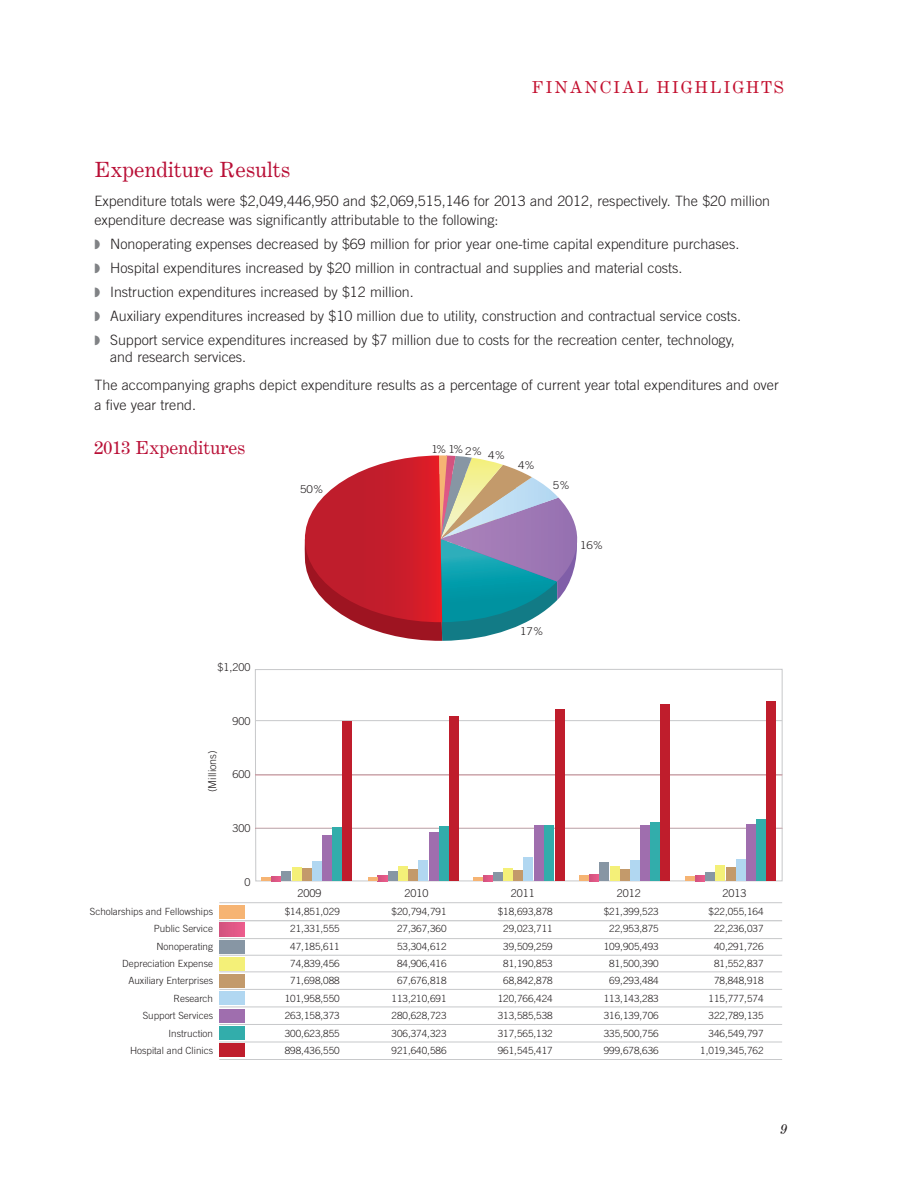
<style>
.page{position:relative;width:918px;height:1188px;background:#fff}
.page>*{position:absolute;margin:0;border:0;box-sizing:border-box;transform-origin:0 0}
.t1{font:21px "Century Expanded";color:#b90f36}
.t2{font:18px "Century Expanded";color:#b90f36}
.t3{font:16.5px "Century Expanded";letter-spacing:.1em;color:#c3102f}
.t4{font:italic 15px "Century Expanded";color:#231f20}
.t5{font:300 14.25px/24px "Trade Gothic";color:#231f20}
.t6{font:300 10.8px "Trade Gothic";color:#231f20}
.t7{font:300 10.8px "Trade Gothic";color:#231f20;scale:1.07 1}
.t8{font:300 9.9px/17.4px "Trade Gothic";color:#231f20;text-align:center}
</style>
<div class="page">
<svg style="left:304px;top:455px;width:274px;height:186px"></svg>
<svg style="left:255px;top:669px;width:528px;height:213px"></svg>
<hr style="left:255px;top:720px;width:527px;height:1px;background:#c7c8ca">
<hr style="left:255px;top:774px;width:527px;height:1px;background:#c7c8ca">
<hr style="left:255px;top:828px;width:527px;height:1px;background:#c7c8ca">
<svg style="left:262px;top:877px;width:19px;height:4px"></svg>
<div style="left:282px;top:872px;width:9px;height:9px;background:#8796a4"></div>
<div style="left:292px;top:868px;width:9px;height:13px;background:#f4f078"></div>
<div style="left:302px;top:868px;width:9px;height:13px;background:#c39a6b"></div>
<div style="left:312px;top:861px;width:10px;height:20px;background:#b1d7f1"></div>
<div style="left:333px;top:828px;width:9px;height:53px;background:#32adab"></div>
<div style="left:323px;top:836px;width:9px;height:45px;background:#9f6eae"></div>
<div style="left:343px;top:722px;width:9px;height:159px;background:#bf1d2c"></div>
<svg style="left:368px;top:876px;width:19px;height:5px"></svg>
<div style="left:388px;top:871px;width:9px;height:10px;background:#8796a4"></div>
<div style="left:398px;top:866px;width:9px;height:15px;background:#f4f078"></div>
<div style="left:408px;top:869px;width:10px;height:12px;background:#c39a6b"></div>
<div style="left:419px;top:861px;width:9px;height:20px;background:#b1d7f1"></div>
<div style="left:439px;top:827px;width:9px;height:54px;background:#32adab"></div>
<div style="left:429px;top:833px;width:9px;height:48px;background:#9f6eae"></div>
<div style="left:449px;top:717px;width:9px;height:164px;background:#bf1d2c"></div>
<svg style="left:473px;top:876px;width:19px;height:5px"></svg>
<div style="left:493px;top:873px;width:10px;height:8px;background:#8796a4"></div>
<div style="left:504px;top:868px;width:9px;height:13px;background:#f4f078"></div>
<div style="left:514px;top:871px;width:9px;height:10px;background:#c39a6b"></div>
<div style="left:524px;top:857px;width:9px;height:24px;background:#b1d7f1"></div>
<div style="left:545px;top:825px;width:9px;height:56px;background:#32adab"></div>
<div style="left:535px;top:826px;width:9px;height:55px;background:#9f6eae"></div>
<div style="left:556px;top:709px;width:9px;height:172px;background:#bf1d2c"></div>
<svg style="left:590px;top:875px;width:9px;height:6px"></svg>
<div style="left:580px;top:876px;width:9px;height:5px;background:#f6b473"></div>
<div style="left:600px;top:862px;width:9px;height:19px;background:#8796a4"></div>
<div style="left:610px;top:866px;width:9px;height:15px;background:#f4f078"></div>
<div style="left:620px;top:870px;width:9px;height:11px;background:#c39a6b"></div>
<div style="left:630px;top:860px;width:10px;height:21px;background:#b1d7f1"></div>
<div style="left:651px;top:823px;width:9px;height:58px;background:#32adab"></div>
<div style="left:641px;top:825px;width:9px;height:56px;background:#9f6eae"></div>
<div style="left:661px;top:705px;width:9px;height:176px;background:#bf1d2c"></div>
<svg style="left:695px;top:876px;width:10px;height:5px"></svg>
<div style="left:686px;top:876px;width:9px;height:5px;background:#f6b473"></div>
<div style="left:706px;top:872px;width:9px;height:9px;background:#8796a4"></div>
<div style="left:716px;top:865px;width:9px;height:16px;background:#f4f078"></div>
<div style="left:726px;top:867px;width:9px;height:14px;background:#c39a6b"></div>
<div style="left:736px;top:860px;width:9px;height:21px;background:#b1d7f1"></div>
<div style="left:756px;top:820px;width:10px;height:61px;background:#32adab"></div>
<div style="left:746px;top:824px;width:10px;height:57px;background:#9f6eae"></div>
<div style="left:767px;top:701px;width:9px;height:180px;background:#bf1d2c"></div>
<div style="left:219px;top:905px;width:25px;height:14px;background:#f6b473"></div>
<div style="left:219px;top:923px;width:25px;height:14px;background:#df5886"></div>
<div style="left:219px;top:940px;width:25px;height:14px;background:#8796a4"></div>
<div style="left:219px;top:957px;width:25px;height:14px;background:#f4f078"></div>
<div style="left:219px;top:974px;width:25px;height:14px;background:#c39a6b"></div>
<div style="left:219px;top:991px;width:25px;height:14px;background:#b1d7f1"></div>
<div style="left:219px;top:1009px;width:25px;height:14px;background:#9f6eae"></div>
<div style="left:219px;top:1026px;width:25px;height:14px;background:#32adab"></div>
<div style="left:219px;top:1044px;width:25px;height:13px;background:#bf1d2c"></div>
<hr style="left:219px;top:921px;width:563px;height:1px;background:#bcbdc0">
<hr style="left:219px;top:902px;width:563px;height:1px;background:#c7c8ca">
<hr style="left:219px;top:938px;width:563px;height:1px;background:#c7c8ca">
<hr style="left:219px;top:955px;width:563px;height:1px;background:#c7c8ca">
<hr style="left:219px;top:972px;width:563px;height:1px;background:#c7c8ca">
<hr style="left:219px;top:989px;width:563px;height:1px;background:#c7c8ca">
<hr style="left:219px;top:1007px;width:563px;height:1px;background:#c7c8ca">
<hr style="left:219px;top:1024px;width:563px;height:1px;background:#c7c8ca">
<hr style="left:219px;top:1042px;width:563px;height:1px;background:#c7c8ca">
<hr style="left:219px;top:1059px;width:563px;height:1px;background:#c7c8ca">
<p class="t3" style="left:532px;top:81px;width:254px">FINANCIAL HIGHLIGHTS</p>
<h1 class="t1" style="left:94px;top:162px;width:197px">Expenditure Results</h1>
<p class="t5" style="left:94px;top:192px;width:677px;line-height:19.5px">Expenditure totals were $2,049,446,950 and $2,069,515,146 for 2013 and 2012, respectively. The $20 million expenditure decrease was significantly attributable to the following:</p>
<p class="t5" style="left:110px;top:234px;width:632px">Nonoperating expenses decreased by $69 million for prior year one-time capital expenditure purchases.<br>Hospital expenditures increased by $20 million in contractual and supplies and material costs.<br>Instruction expenditures increased by $12 million.<br>Auxiliary expenditures increased by $10 million due to utility, construction and contractual service costs.<br>Support service expenditures increased by $7 million due to costs for the recreation center, technology,</p>
<p class="t5" style="left:94px;top:344px;width:686px;line-height:28.5px;text-indent:16px">and research services.<br>The accompanying graphs depict expenditure results as a percentage of current year total expenditures and over</p>
<p class="t5" style="left:94px;top:394px;width:103px">a five year trend.</p>
<p class="t2" style="left:94px;top:441px;width:152px">2013 Expenditures</p>
<p class="t7" style="left:431px;top:445px;width:32px">1% 1%</p>
<p class="t7" style="left:465px;top:447px;width:17px">2%</p>
<p class="t7" style="left:488px;top:451px;width:17px">4%</p>
<p class="t7" style="left:300px;top:486px;width:23px">50%</p>
<p class="t7" style="left:518px;top:461px;width:17px">4%</p>
<p class="t7" style="left:553px;top:481px;width:17px">5%</p>
<p class="t7" style="left:580px;top:541px;width:23px">16%</p>
<p class="t6" style="left:218px;top:664px;width:35px">$1,200</p>
<p class="t6" style="left:208px;top:792px;width:43px;rotate:-90deg">(Millions)</p>
<p class="t6" style="left:233px;top:717px;width:20px">900</p>
<p class="t6" style="left:233px;top:771px;width:20px">600</p>
<p class="t6" style="left:233px;top:824px;width:20px">300</p>
<p class="t6" style="left:245px;top:878px;width:8px">0</p>
<p class="t7" style="left:520px;top:627px;width:23px">17%</p>
<p class="t6" style="left:297px;top:890px;width:26px">2009</p>
<p class="t6" style="left:404px;top:890px;width:26px">2010</p>
<p class="t6" style="left:511px;top:890px;width:26px">2011</p>
<p class="t8" style="left:90px;top:904px;width:125px;text-align:right">Scholarships and Fellowships<br>Public Service<br>Nonoperating<br>Depreciation Expense<br>Auxiliary Enterprises<br>Research<br>Support Services<br>Instruction<br>Hospital and Clinics</p>
<p class="t8" style="left:285px;top:904px;width:57px">$14,851,029<br>21,331,555<br>47,185,611<br>74,839,456<br>71,698,088<br>101,958,550<br>263,158,373<br>300,623,855<br>898,436,550</p>
<p class="t8" style="left:392px;top:904px;width:57px">$20,794,791<br>27,367,360<br>53,304,612<br>84,906,416<br>67,676,818<br>113,210,691<br>280,628,723<br>306,374,323<br>921,640,586</p>
<p class="t8" style="left:498px;top:904px;width:57px">$18,693,878<br>29,023,711<br>39,509,259<br>81,190,853<br>68,842,878<br>120,766,424<br>313,585,538<br>317,565,132<br>961,545,417</p>
<p class="t6" style="left:617px;top:890px;width:26px">2012</p>
<p class="t8" style="left:604px;top:904px;width:57px">$21,399,523<br>22,953,875<br>109,905,493<br>81,500,390<br>69,293,484<br>113,143,283<br>316,139,706<br>335,500,756<br>999,678,636</p>
<p class="t6" style="left:722px;top:890px;width:26px">2013</p>
<p class="t8" style="left:700px;top:904px;width:65px;text-align:right">$22,055,164<br>22,236,037<br>40,291,726<br>81,552,837<br>78,848,918<br>115,777,574<br>322,789,135<br>346,549,797<br>1,019,345,762</p>
<p class="t4" style="left:780px;top:1123px;width:9px">9</p>
</div>
